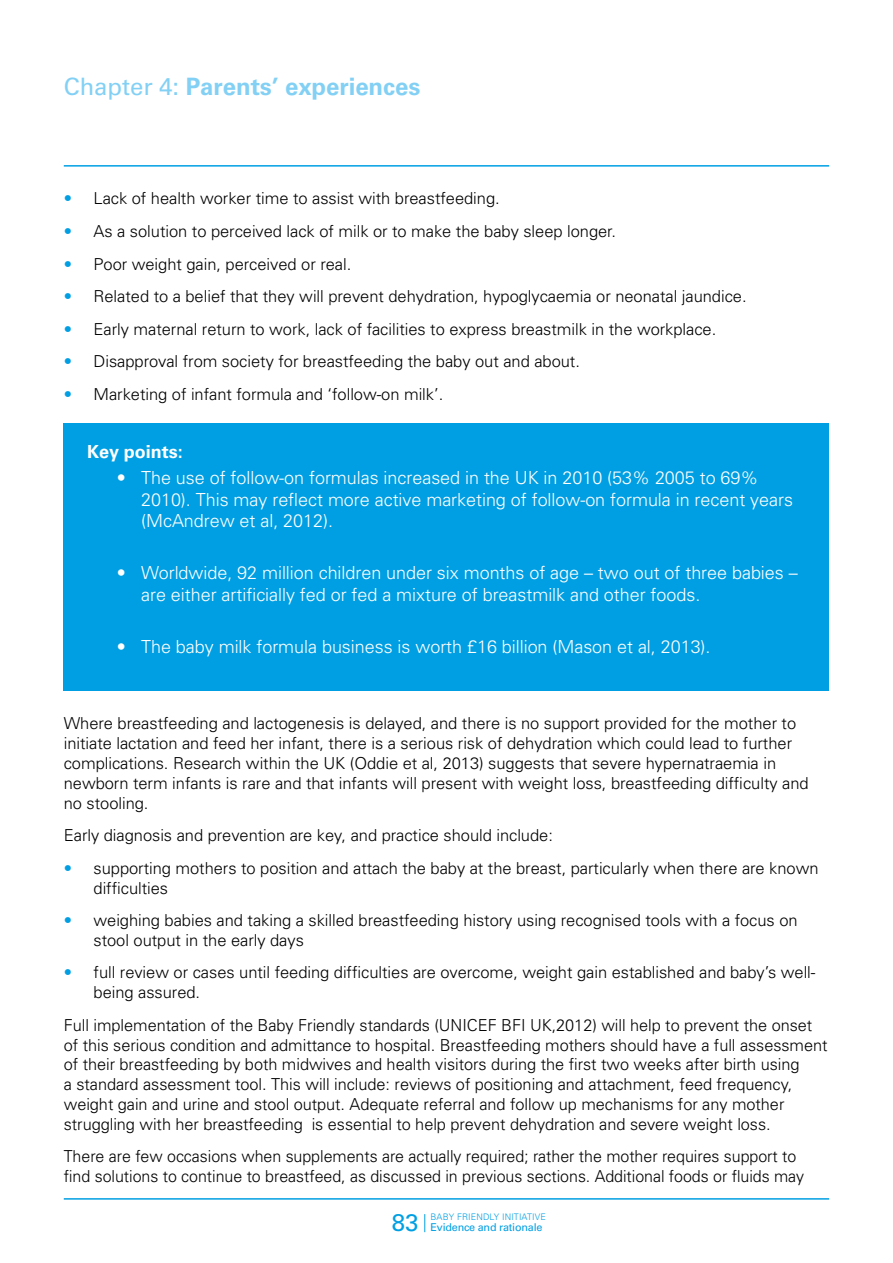
<style>
.page{position:relative;width:893px;height:1263px;background:#fff}
.page>*{position:absolute;margin:0;border:0;box-sizing:border-box;transform-origin:0 0}
.top{font:700 24px "Univers";letter-spacing:-.005em;color:#83d0f5}
.t1{font:24px "Univers";color:#009fe3}
.sub2{font:300 18px/21.6px "Univers";letter-spacing:-.005em;color:#fff}
.sub2-2{font:700 18px "Univers";letter-spacing:-.005em;color:#fff}
.t2{font:300 16.5px/19.8px "Univers";letter-spacing:-.005em;color:#000}
.t3{font:10.8px "Univers";letter-spacing:-.02em;color:#009fe3}
.t4{font:300 9px "Univers";letter-spacing:.01em;color:#009fe3}
.s1{font-weight:400}
.s2{color:#009fe3}
</style>
<div class="page">
<hr style="left:64px;top:165px;width:765px;height:2px;background:#009fe3">
<svg style="left:424px;top:1214px;width:1px;height:18px"></svg>
<hr style="left:64px;top:1198px;width:765px;height:1px;background:#009fe3">
<div style="left:64px;top:423px;width:765px;height:268px;background:#009fe3"></div>
<p class="top" style="left:64px;top:72px;width:358px"><span class="s1">Chapter 4:</span> Parents’ experiences</p>
<p class="t2" style="left:64px;top:189px;width:437px"><span class="s2">•</span> Lack of health worker time to assist with breastfeeding.</p>
<p class="t2" style="left:64px;top:221px;width:554px"><span class="s2">•</span> As a solution to perceived lack of milk or to make the baby sleep longer.</p>
<p class="t2" style="left:64px;top:254px;width:289px"><span class="s2">•</span> Poor weight gain, perceived or real.</p>
<p class="t2" style="left:64px;top:286px;width:684px"><span class="s2">•</span> Related to a belief that they will prevent dehydration, hypoglycaemia or neonatal jaundice.</p>
<p class="t2" style="left:64px;top:319px;width:654px"><span class="s2">•</span> Early maternal return to work, lack of facilities to express breastmilk in the workplace.</p>
<p class="t2" style="left:64px;top:351px;width:518px"><span class="s2">•</span> Disapproval from society for breastfeeding the baby out and about.</p>
<p class="t2" style="left:64px;top:384px;width:381px"><span class="s2">•</span> Marketing of infant formula and ‘follow-on milk’.</p>
<p class="sub2-2" style="left:87px;top:441px;width:97px">Key points:</p>
<p class="sub2" style="left:141px;top:467px;width:653px;text-indent:-24px">• The use of follow-on formulas increased in the UK in 2010 (53% 2005 to 69%<br>2010). This may reflect more active marketing of follow-on formula in recent years (McAndrew et al, 2012).</p>
<p class="sub2" style="left:141px;top:562px;width:658px;text-indent:-24px">• Worldwide, 92 million children under six months of age – two out of three babies – are either artificially fed or fed a mixture of breastmilk and other foods.</p>
<p class="sub2" style="left:117px;top:635px;width:595px">• The baby milk formula business is worth £16 billion (Mason et al, 2013).</p>
<p class="t2" style="left:64px;top:714px;width:746px">Where breastfeeding and lactogenesis is delayed, and there is no support provided for the mother to initiate lactation and feed her infant, there is a serious risk of dehydration which could lead to further complications. Research within the UK (Oddie et al, 2013) suggests that severe hypernatraemia in newborn term infants is rare and that infants will present with weight loss, breastfeeding difficulty and no stooling.</p>
<p class="t2" style="left:64px;top:825px;width:491px">Early diagnosis and prevention are key, and practice should include:</p>
<p class="t2" style="left:94px;top:858px;width:727px;text-indent:-30px"><span class="s2">•</span> supporting mothers to position and attach the baby at the breast, particularly when there are known difficulties</p>
<p class="t2" style="left:94px;top:910px;width:706px;text-indent:-30px"><span class="s2">•</span> weighing babies and taking a skilled breastfeeding history using recognised tools with a focus on stool output in the early days</p>
<p class="t2" style="left:94px;top:963px;width:723px;text-indent:-30px"><span class="s2">•</span> full review or cases until feeding difficulties are overcome, weight gain established and baby’s well&shy;being assured.</p>
<p class="t2" style="left:64px;top:1015px;width:765px">Full implementation of the Baby Friendly standards (UNICEF BFI UK,2012) will help to prevent the onset of this serious condition and admittance to hospital. Breastfeeding mothers should have a full assessment of their breastfeeding by both midwives and health visitors during the first two weeks after birth using<br>a standard assessment tool. This will include: reviews of positioning and attachment, feed frequency, weight gain and urine and stool output. Adequate referral and follow up mechanisms for any mother struggling with her breastfeeding is essential to help prevent dehydration and severe weight loss.</p>
<p class="t2" style="left:64px;top:1147px;width:742px">There are few occasions when supplements are actually required; rather the mother requires support to find solutions to continue to breastfeed, as discussed in previous sections. Additional foods or fluids may</p>
<p class="t4" style="left:431px;top:1211px;width:117px">BABY FRIENDLY INITIATIVE</p>
<h1 class="t1" style="left:392px;top:1208px;width:28px">83</h1>
<p class="t3" style="left:431px;top:1220px;width:113px">Evidence and rationale</p>
</div>
